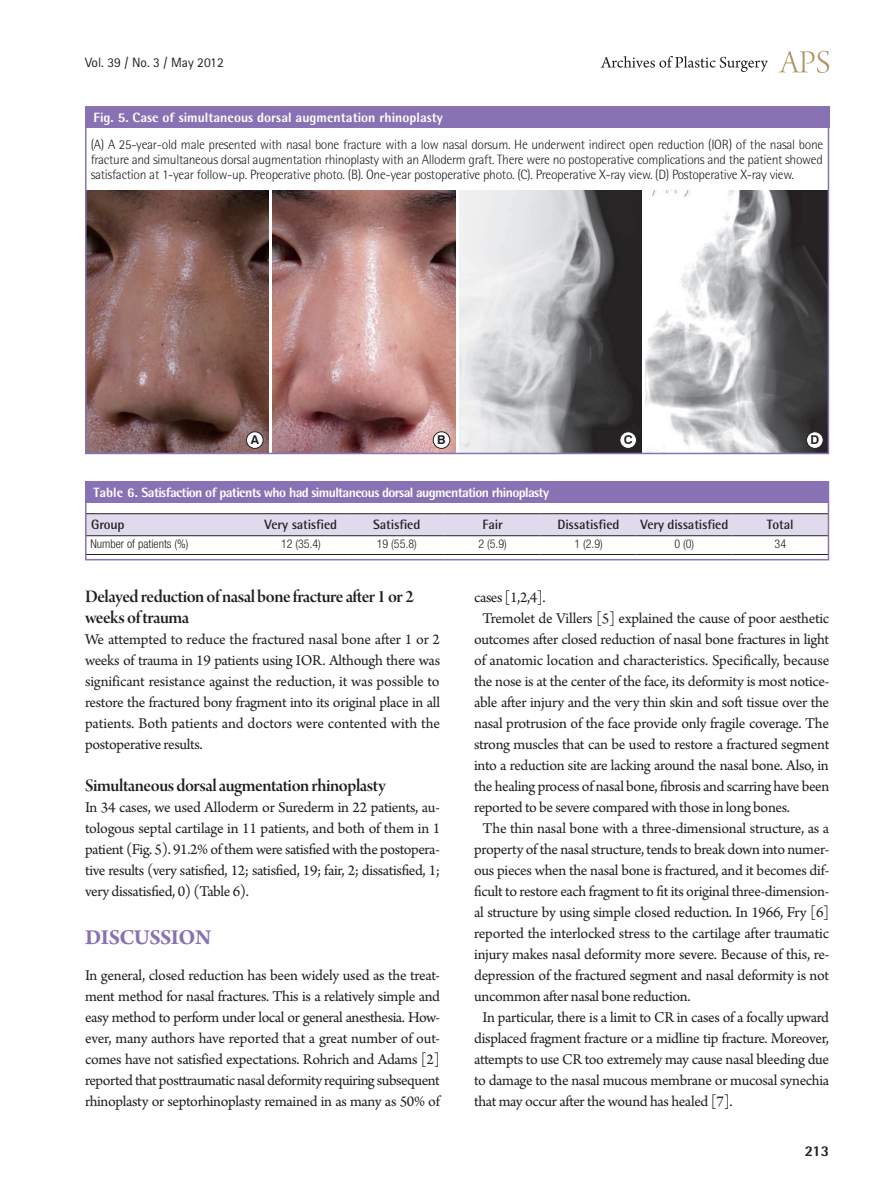
<style>
.page{position:relative;width:893px;height:1191px;background:#fff}
.page>*{position:absolute;margin:0;border:0;box-sizing:border-box;transform-origin:0 0}
.t1{font:700 22.5px "Arno Pro";letter-spacing:-.02em;color:#8972b3}
.t2{font:18.75px/21px "Arno Pro Smbd Display";letter-spacing:-.025em;color:#231f20}
.t3{font:15.75px/21px "Arno Pro";letter-spacing:-.02em;color:#231f20;text-align:justify}
.t4{font:800 15px "Rotis Semi Sans Std";color:#231f20}
.t5{font:300 13.5px/15px "Rotis Semi Sans Std";letter-spacing:-.02em;color:#231f20;text-align:justify}
.t6{font:800 13.5px "Rotis Semi Sans Std";letter-spacing:-.045em;color:#fff}
.t7{font:700 13.5px "Rotis Semi Sans Std";letter-spacing:-.01em;color:#231f20}
.t8{font:800 13.5px "Rotis Semi Sans Std";color:#fff}
.t9{font:13.5px "Rotis Sans Serif Std";color:#231f20}
.t10{font:700 12.15px "Swiss 721 BT";color:#231f20}
.t11{font:300 condensed 12px "Helvetica Neue LT Std";color:#231f20}
</style>
<div class="page">
<svg style="left:779px;top:51px;width:50px;height:22px"></svg>
<svg style="left:601px;top:56px;width:167px;height:16px"></svg>
<div style="left:85px;top:106px;width:744px;height:22px;background:#8972b3"></div>
<img style="left:88px;top:191px;width:180px;height:260px">
<div style="left:246px;top:432px;width:17px;height:16px;background:#fff;border-radius:50%"></div>
<div style="left:246px;top:431px;width:17px;height:17px;border:1px solid #231f20;border-radius:50%"></div>
<img style="left:646px;top:191px;width:180px;height:260px">
<div style="left:806px;top:432px;width:17px;height:16px;background:#fff;border-radius:50%"></div>
<div style="left:806px;top:431px;width:17px;height:17px;border:1px solid #231f20;border-radius:50%"></div>
<img style="left:459px;top:191px;width:183px;height:260px">
<div style="left:620px;top:432px;width:16px;height:16px;background:#fff;border-radius:50%"></div>
<div style="left:620px;top:431px;width:17px;height:17px;border:1px solid #231f20;border-radius:50%"></div>
<img style="left:273px;top:191px;width:182px;height:260px">
<div style="left:433px;top:432px;width:17px;height:16px;background:#fff;border-radius:50%"></div>
<div style="left:433px;top:431px;width:17px;height:17px;border:1px solid #231f20;border-radius:50%"></div>
<div style="left:85px;top:106px;width:744px;height:348px;border:2px solid #8972b3"></div>
<div style="left:85px;top:481px;width:743px;height:22px;background:#8972b3"></div>
<svg style="left:88px;top:514px;width:738px;height:23px;background:#ddd8e8"></svg>
<hr style="left:85px;top:513px;width:168px;height:1px;background:#231f20">
<hr style="left:253px;top:513px;width:96px;height:1px;background:#231f20">
<hr style="left:349px;top:513px;width:96px;height:1px;background:#231f20">
<hr style="left:445px;top:513px;width:96px;height:1px;background:#231f20">
<hr style="left:541px;top:513px;width:95px;height:1px;background:#231f20">
<hr style="left:636px;top:513px;width:96px;height:1px;background:#231f20">
<hr style="left:732px;top:513px;width:96px;height:1px;background:#231f20">
<hr style="left:85px;top:535px;width:168px;height:1px;background:#231f20">
<hr style="left:253px;top:535px;width:96px;height:1px;background:#231f20">
<hr style="left:349px;top:535px;width:96px;height:1px;background:#231f20">
<hr style="left:445px;top:535px;width:96px;height:1px;background:#231f20">
<hr style="left:541px;top:535px;width:95px;height:1px;background:#231f20">
<hr style="left:636px;top:535px;width:96px;height:1px;background:#231f20">
<hr style="left:732px;top:535px;width:96px;height:1px;background:#231f20">
<hr style="left:85px;top:554px;width:168px;height:1px;background:#231f20">
<hr style="left:253px;top:554px;width:96px;height:1px;background:#231f20">
<hr style="left:349px;top:554px;width:96px;height:1px;background:#231f20">
<hr style="left:445px;top:554px;width:96px;height:1px;background:#231f20">
<hr style="left:541px;top:554px;width:95px;height:1px;background:#231f20">
<hr style="left:636px;top:554px;width:96px;height:1px;background:#231f20">
<hr style="left:732px;top:554px;width:96px;height:1px;background:#231f20">
<div style="left:85px;top:481px;width:744px;height:79px;border:2px solid #8972b3"></div>
<p class="t9" style="left:85px;top:54px;width:140px">Vol. 39 / No. 3 / May 2012</p>
<p class="t8" style="left:94px;top:108px;width:351px">Fig. 5. Case of simultaneous dorsal augmentation rhinoplasty</p>
<p class="t5" style="left:91px;top:137px;width:734px">(A) A 25-year-old male presented with nasal bone fracture with a low nasal dorsum. He underwent indirect open reduction (IOR) of the nasal bone fracture and simultaneous dorsal augmentation rhinoplasty with an Alloderm graft. There were no postoperative complications and the patient showed satisfaction at 1-year follow-up. Preoperative photo. (B). One-year postoperative photo. (C). Preoperative X-ray view. (D) Postoperative X-ray view.</p>
<p class="t10" style="left:251px;top:433px;width:10px">A</p>
<p class="t10" style="left:437px;top:433px;width:10px">B</p>
<p class="t10" style="left:624px;top:433px;width:10px">C</p>
<p class="t10" style="left:810px;top:433px;width:10px">D</p>
<p class="t6" style="left:94px;top:483px;width:457px">Table 6. Satisfaction of patients who had simultaneous dorsal augmentation rhinoplasty</p>
<p class="t7" style="left:91px;top:516px;width:35px">Group</p>
<p class="t7" style="left:265px;top:516px;width:74px">Very satisfied</p>
<p class="t7" style="left:373px;top:516px;width:49px">Satisfied</p>
<p class="t7" style="left:482px;top:516px;width:22px">Fair</p>
<p class="t7" style="left:558px;top:516px;width:63px">Dissatisfied</p>
<p class="t7" style="left:640px;top:516px;width:89px">Very dissatisfied</p>
<p class="t7" style="left:767px;top:516px;width:28px">Total</p>
<p class="t11" style="left:90px;top:537px;width:99px">Number of patients (%)</p>
<p class="t11" style="left:281px;top:537px;width:41px">12 (35.4)</p>
<p class="t11" style="left:377px;top:537px;width:41px">19 (55.8)</p>
<p class="t11" style="left:478px;top:537px;width:30px">2 (5.9)</p>
<p class="t11" style="left:574px;top:537px;width:30px">1 (2.9)</p>
<p class="t11" style="left:675px;top:537px;width:21px">0 (0)</p>
<p class="t11" style="left:775px;top:537px;width:13px">34</p>
<p class="t2" style="left:85px;top:587px;width:330px">Delayed reduction of nasal bone fracture after 1 or 2 weeks of trauma</p>
<p class="t3" style="left:85px;top:630px;width:357px">We attempted to reduce the fractured nasal bone after 1 or 2 weeks of trauma in 19 patients using IOR. Although there was significant resistance against the reduction, it was possible to restore the fractured bony fragment into its original place in all patients. Both patients and doctors were contented with the postoperative results.</p>
<p class="t2" style="left:85px;top:776px;width:302px">Simultaneous dorsal augmentation rhinoplasty</p>
<p class="t3" style="left:85px;top:798px;width:357px">In 34 cases, we used Alloderm or Surederm in 22 patients, au&shy;tologous septal cartilage in 11 patients, and both of them in 1 patient (Fig. 5). 91.2% of them were satisfied with the postopera&shy;tive results (very satisfied, 12; satisfied, 19; fair, 2; dissatisfied, 1; very dissatisfied, 0) (Table 6).</p>
<h1 class="t1" style="left:85px;top:924px;width:128px">DISCUSSION</h1>
<p class="t3" style="left:85px;top:966px;width:357px">In general, closed reduction has been widely used as the treat&shy;ment method for nasal fractures. This is a relatively simple and easy method to perform under local or general anesthesia. How&shy;ever, many authors have reported that a great number of out&shy;comes have not satisfied expectations. Rohrich and Adams [2] reported that posttraumatic nasal deformity requiring subsequent rhinoplasty or septorhinoplasty remained in as many as 50% of</p>
<p class="t3" style="left:474px;top:588px;width:73px">cases [1,2,4].</p>
<p class="t3" style="left:483px;top:609px;width:348px">Tremolet de Villers [5] explained the cause of poor aesthetic</p>
<p class="t3" style="left:474px;top:630px;width:356px">outcomes after closed reduction of nasal bone fractures in light</p>
<p class="t3" style="left:474px;top:651px;width:357px">of anatomic location and characteristics. Specifically, because</p>
<p class="t3" style="left:474px;top:672px;width:357px">the nose is at the center of the face, its deformity is most notice-</p>
<p class="t3" style="left:474px;top:693px;width:357px">able after injury and the very thin skin and soft tissue over the</p>
<p class="t3" style="left:474px;top:714px;width:356px">nasal protrusion of the face provide only fragile coverage. The</p>
<p class="t3" style="left:474px;top:735px;width:357px">strong muscles that can be used to restore a fractured segment</p>
<p class="t3" style="left:474px;top:756px;width:356px">into a reduction site are lacking around the nasal bone. Also, in</p>
<p class="t3" style="left:474px;top:777px;width:357px">the healing process of nasal bone, fibrosis and scarring have been</p>
<p class="t3" style="left:474px;top:798px;width:317px">reported to be severe compared with those in long bones.</p>
<p class="t3" style="left:483px;top:819px;width:348px">The thin nasal bone with a three-dimensional structure, as a</p>
<p class="t3" style="left:474px;top:840px;width:357px">property of the nasal structure, tends to break down into numer-</p>
<p class="t3" style="left:474px;top:861px;width:357px">ous pieces when the nasal bone is fractured, and it becomes dif-</p>
<p class="t3" style="left:474px;top:882px;width:357px">ficult to restore each fragment to fit its original three-dimension-</p>
<p class="t3" style="left:474px;top:903px;width:357px">al structure by using simple closed reduction. In 1966, Fry [6]</p>
<p class="t3" style="left:474px;top:923px;width:357px">reported the interlocked stress to the cartilage after traumatic</p>
<p class="t3" style="left:474px;top:944px;width:357px">injury makes nasal deformity more severe. Because of this, re-</p>
<p class="t3" style="left:474px;top:965px;width:357px">depression of the fractured segment and nasal deformity is not</p>
<p class="t3" style="left:474px;top:986px;width:218px">uncommon after nasal bone reduction.</p>
<p class="t3" style="left:483px;top:1007px;width:348px">In particular, there is a limit to CR in cases of a focally upward</p>
<p class="t3" style="left:474px;top:1028px;width:356px">displaced fragment fracture or a midline tip fracture. Moreover,</p>
<p class="t3" style="left:474px;top:1049px;width:357px">attempts to use CR too extremely may cause nasal bleeding due</p>
<p class="t3" style="left:474px;top:1070px;width:357px">to damage to the nasal mucous membrane or mucosal synechia</p>
<p class="t3" style="left:474px;top:1091px;width:260px">that may occur after the wound has healed [7].</p>
<p class="t4" style="left:805px;top:1141px;width:26px">213</p>
</div>
